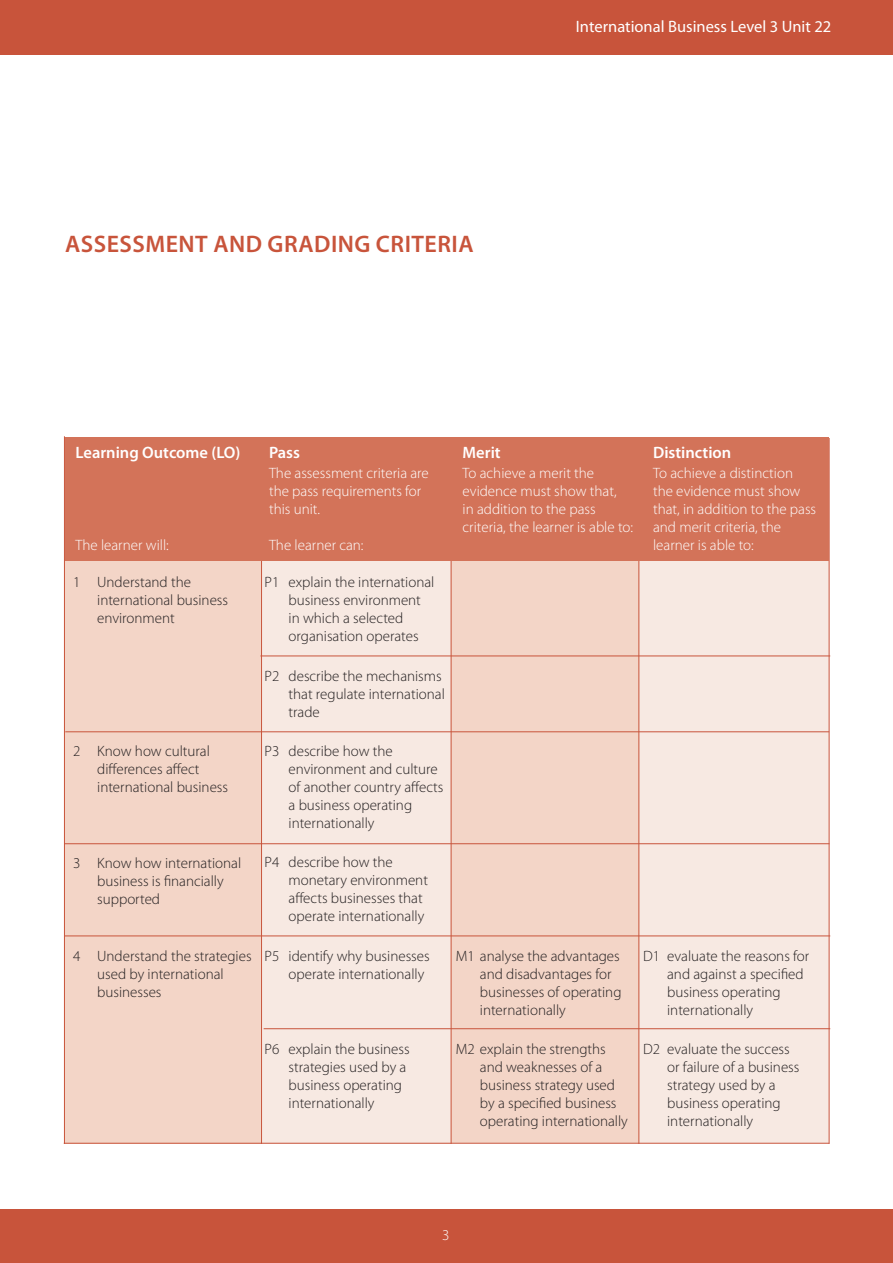
<style>
.page{position:relative;width:893px;height:1263px;background:#fff}
.page>*{position:absolute;margin:0;border:0;box-sizing:border-box;transform-origin:0 0}
.t1{font:600 24px "Myriad Pro";letter-spacing:.02em;color:#c8543b}
.heading_pale_brown{font:600 16.5px "Myriad Pro";color:#fff}
.heading_pale_brown-2{font:16.5px "Myriad Pro";color:#fff}
.heading_pale_brown-3{font:300 15px/18px "Myriad Pro";color:#231f20}
.heading_pale_brown-4{font:300 15px "Myriad Pro";color:#fff}
</style>
<div class="page">
<div style="left:0;top:1209px;width:893px;height:54px;background:#c8543b"></div>
<div style="left:0;top:0;width:893px;height:54px;background:#c8543b"></div>
<div style="left:637px;top:559px;width:192px;height:584px;background:linear-gradient(to right,#f6e6df,#f7eae3)"></div>
<div style="left:451px;top:560px;width:187px;height:583px;background:#f3d5c7"></div>
<div style="left:262px;top:560px;width:189px;height:584px;background:#f7e9e2"></div>
<div style="left:65px;top:559px;width:196px;height:585px;background:#f3d5c7"></div>
<hr style="left:260px;top:655px;width:570px;height:1px;background:#c8543b">
<hr style="left:64px;top:843px;width:765px;height:1px;background:#c8543b">
<hr style="left:64px;top:436px;width:1px;height:708px;background:#c8543b">
<hr style="left:261px;top:559px;width:1px;height:585px;background:#c8543b">
<hr style="left:451px;top:559px;width:1px;height:585px;background:#c8543b">
<hr style="left:638px;top:559px;width:1px;height:585px;background:#c8543b">
<hr style="left:829px;top:438px;width:1px;height:706px;background:#c8543b">
<hr style="left:65px;top:731px;width:764px;height:1px;background:#c8543b">
<hr style="left:264px;top:1028px;width:566px;height:1px;background:#c8543b">
<hr style="left:65px;top:935px;width:765px;height:1px;background:#c8543b">
<hr style="left:64px;top:1143px;width:765px;height:1px;background:#c8543b">
<div style="left:65px;top:437px;width:764px;height:123px;background:#d37359"></div>
<p class="t1" style="left:65px;top:229px;width:410px">ASSESSMENT AND GRADING CRITERIA</p>
<p class="heading_pale_brown-2" style="left:576px;top:17px;width:257px">International Business Level 3 Unit 22</p>
<p class="heading_pale_brown" style="left:76px;top:442px;width:166px">Learning Outcome (LO)</p>
<p class="heading_pale_brown" style="left:269px;top:442px;width:33px">Pass</p>
<p class="heading_pale_brown" style="left:463px;top:442px;width:40px">Merit</p>
<p class="heading_pale_brown" style="left:653px;top:442px;width:80px">Distinction</p>
<p class="heading_pale_brown-4" style="left:269px;top:464px;width:161px">The assessment criteria are</p>
<p class="heading_pale_brown-4" style="left:463px;top:464px;width:133px">To achieve a merit the</p>
<p class="heading_pale_brown-4" style="left:653px;top:464px;width:141px">To achieve a distinction</p>
<p class="heading_pale_brown-4" style="left:269px;top:482px;width:154px">the pass requirements for</p>
<p class="heading_pale_brown-4" style="left:463px;top:482px;width:156px">evidence must show that,</p>
<p class="heading_pale_brown-4" style="left:653px;top:482px;width:149px">the evidence must show</p>
<p class="heading_pale_brown-4" style="left:269px;top:500px;width:53px">this unit.</p>
<p class="heading_pale_brown-4" style="left:463px;top:500px;width:135px">in addition to the pass</p>
<p class="heading_pale_brown-4" style="left:653px;top:500px;width:165px">that, in addition to the pass</p>
<p class="heading_pale_brown-4" style="left:463px;top:518px;width:172px">criteria, the learner is able to:</p>
<p class="heading_pale_brown-4" style="left:653px;top:518px;width:129px">and merit criteria, the</p>
<p class="heading_pale_brown-4" style="left:76px;top:536px;width:95px">The learner will:</p>
<p class="heading_pale_brown-4" style="left:269px;top:536px;width:96px">The learner can:</p>
<p class="heading_pale_brown-4" style="left:653px;top:536px;width:102px">learner is able to:</p>
<p class="heading_pale_brown-3" style="left:97px;top:574px;width:132px;text-indent:-24px">1 Understand the international business environment</p>
<p class="heading_pale_brown-3" style="left:97px;top:742px;width:132px;text-indent:-24px">2 Know how cultural differences affect international business</p>
<p class="heading_pale_brown-3" style="left:97px;top:854px;width:145px;text-indent:-24px">3 Know how international business is financially supported</p>
<p class="heading_pale_brown-3" style="left:97px;top:947px;width:156px;text-indent:-24px">4 Understand the strategies used by international businesses</p>
<p class="heading_pale_brown-3" style="left:289px;top:574px;width:147px;text-indent:-24px">P1 explain the international business environment in which a selected organisation operates</p>
<p class="heading_pale_brown-3" style="left:289px;top:667px;width:158px;text-indent:-24px">P2 describe the mechanisms that regulate international trade</p>
<p class="heading_pale_brown-3" style="left:289px;top:742px;width:156px;text-indent:-24px">P3 describe how the environment and culture of another country affects a business operating internationally</p>
<p class="heading_pale_brown-3" style="left:289px;top:853px;width:141px;text-indent:-24px">P4 describe how the monetary environment affects businesses that operate internationally</p>
<p class="heading_pale_brown-3" style="left:289px;top:947px;width:143px;text-indent:-24px">P5 identify why businesses operate internationally</p>
<p class="heading_pale_brown-3" style="left:289px;top:1040px;width:123px;text-indent:-24px">P6 explain the business strategies used by a business operating internationally</p>
<p class="heading_pale_brown-3" style="left:480px;top:947px;width:143px;text-indent:-24px">M1 analyse the advantages and disadvantages for businesses of operating internationally</p>
<p class="heading_pale_brown-3" style="left:480px;top:1040px;width:149px;text-indent:-24px">M2 explain the strengths and weaknesses of a business strategy used by a specified business operating internationally</p>
<p class="heading_pale_brown-3" style="left:667px;top:947px;width:144px;text-indent:-24px">D1 evaluate the reasons for and against a specified business operating internationally</p>
<p class="heading_pale_brown-3" style="left:667px;top:1040px;width:134px;text-indent:-24px">D2 evaluate the success or failure of a business strategy used by a business operating internationally</p>
<p class="heading_pale_brown-4" style="left:442px;top:1226px;width:9px">3</p>
</div>
